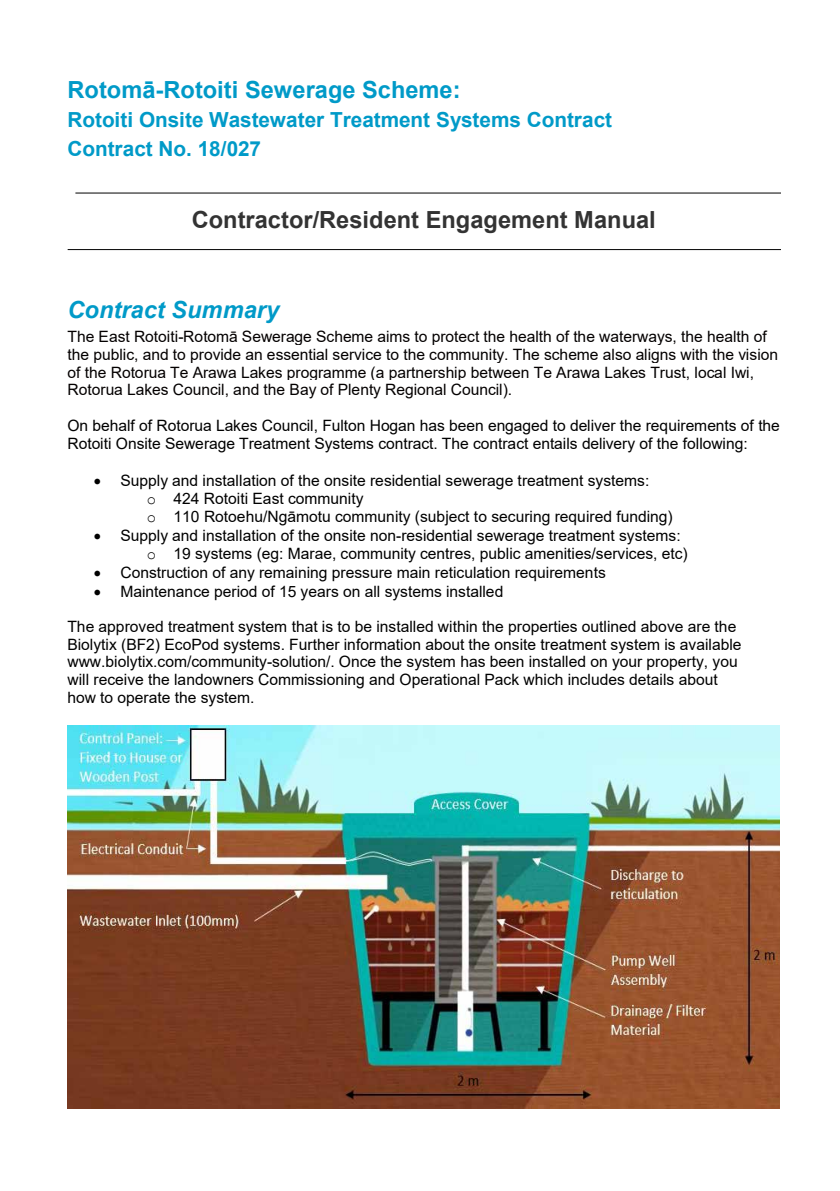
<style>
.page{position:relative;width:840px;height:1191px;background:#fff}
.page>*{position:absolute;margin:0;border:0;box-sizing:border-box;transform-origin:0 0}
.t1{font:700 23.6px "Arial";color:#333}
.t2{font:700 23.6px "Arial";color:#009ac8}
.t3{font:italic 700 23.6px "Arial";color:#009ac8}
.t4{font:700 20.8px/28.4px "Arial";color:#009ac8}
.t5{font:15.6px/17.8px "Arial";color:#000}
.t6{font:15.6px/17.8px "Arial";color:#040000}
.s1{font-family:"Courier New"}
</style>
<div class="page">
<img style="left:68px;top:725px;width:711px;height:383px">
<hr style="left:75px;top:193px;width:704px;height:1px;background:#000">
<hr style="left:68px;top:249px;width:711px;height:1px;background:#000">
<p class="t2" style="left:67px;top:73px;width:394px">Rotomā-Rotoiti Sewerage Scheme:</p>
<p class="t4" style="left:67px;top:106px;width:545px">Rotoiti Onsite Wastewater Treatment Systems Contract<br>Contract No. 18/027</p>
<p class="t1" style="left:192px;top:203px;width:465px">Contractor/Resident Engagement Manual</p>
<p class="t3" style="left:67px;top:294px;width:213px">Contract Summary</p>
<p class="t6" style="left:67px;top:327px;width:711px">The East Rotoiti-Rotomā Sewerage Scheme aims to protect the health of the waterways, the health of the public, and to provide an essential service to the community. The scheme also aligns with the vision of the Rotorua Te Arawa Lakes programme (a partnership between Te Arawa Lakes Trust, local Iwi, Rotorua Lakes Council, and the Bay of Plenty Regional Council).</p>
<p class="t5" style="left:67px;top:417px;width:713px">On behalf of Rotorua Lakes Council, Fulton Hogan has been engaged to deliver the requirements of the<br>Rotoiti Onsite Sewerage Treatment Systems contract. The contract entails delivery of the following:</p>
<p class="t5" style="left:147px;top:472px;width:527px;text-indent:-53px">• Supply and installation of the onsite residential sewerage treatment systems:<br><span class="s1">o</span> 424 Rotoiti East community<br><span class="s1">o</span> 110 Rotoehu/Ngāmotu community (subject to securing required funding)</p>
<p class="t5" style="left:147px;top:526px;width:542px;text-indent:-53px">• Supply and installation of the onsite non-residential sewerage treatment systems: <span class="s1">o</span> 19 systems (eg: Marae, community centres, public amenities/services, etc)</p>
<p class="t5" style="left:94px;top:563px;width:513px">• Construction of any remaining pressure main reticulation requirements</p>
<p class="t5" style="left:94px;top:582px;width:411px">• Maintenance period of 15 years on all systems installed</p>
<p class="t5" style="left:67px;top:617px;width:675px">The approved treatment system that is to be installed within the properties outlined above are the Biolytix (BF2) EcoPod systems. Further information about the onsite treatment system is available www.biolytix.com/community-solution/. Once the system has been installed on your property, you will receive the landowners Commissioning and Operational Pack which includes details about how to operate the system.</p>
</div>
